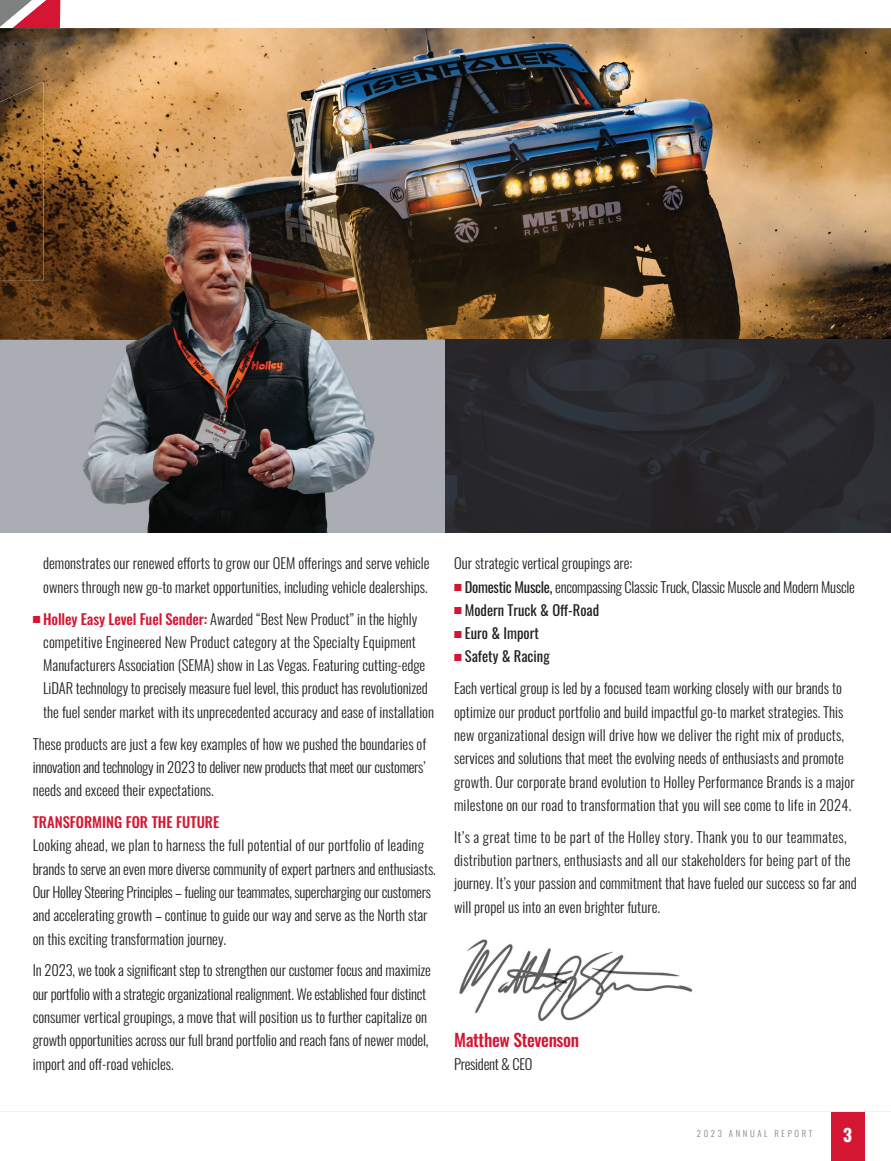
<style>
.page{position:relative;width:891px;height:1161px;background:#fff}
.page>*{position:absolute;margin:0;border:0;box-sizing:border-box;transform-origin:0 0}
.t1{font:500 17.4px "Oswald";letter-spacing:-.02em;color:#d51633}
.t2{font:700 17.4px "Oswald";color:#fff}
.t3{font:300 14.55px/23.2px "Oswald";color:#231f20}
.t4{font:300 14.55px/23.2px "Oswald";letter-spacing:-.02em;color:#231f20}
.t5{font:500 14.55px "Oswald";color:#d51633}
.t6{font:300 8.7px "Oswald";letter-spacing:.3em;color:#7f8080}
.s1{font-weight:500;color:#d51633}
.s2{font-weight:400}
</style>
<div class="page">
<svg style="left:0;top:0;width:60px;height:28px"></svg>
<img style="left:13px;top:2px;width:30px;height:26px">
<div style="left:0;top:340px;width:639px;height:192px;background:#aaadb4"></div>
<img style="left:0;top:28px;width:891px;height:312px">
<img style="left:445px;top:340px;width:446px;height:192px">
<img style="left:75px;top:189px;width:303px;height:343px">
<img style="left:459px;top:939px;width:234px;height:83px">
<img style="left:0;top:82px;width:43px;height:198px">
<div style="left:831px;top:1111px;width:34px;height:50px;background:#d51633"></div>
<hr style="left:0;top:1111px;width:891px;height:1px;background:#f1f2ef">
<p class="t3" style="left:43px;top:553px;width:388px">demonstrates our renewed efforts to grow our OEM offerings and serve vehicle owners through new go-to market opportunities, including vehicle dealerships.</p>
<p class="t3" style="left:43px;top:608px;width:392px"><span class="s1">Holley Easy Level Fuel Sender:</span> Awarded “Best New Product” in the highly competitive Engineered New Product category at the Specialty Equipment Manufacturers Association (SEMA) show in Las Vegas. Featuring cutting-edge LiDAR technology to precisely measure fuel level, this product has revolutionized the fuel sender market with its unprecedented accuracy and ease of installation</p>
<p class="t3" style="left:33px;top:733px;width:395px;text-align:justify">These products are just a few key examples of how we pushed the boundaries of innovation and technology in 2023 to deliver new products that meet our customers’ needs and exceed their expectations.</p>
<p class="t5" style="left:33px;top:816px;width:188px">TRANSFORMING FOR THE FUTURE</p>
<p class="t3" style="left:33px;top:835px;width:405px">Looking ahead, we plan to harness the full potential of our portfolio of leading brands to serve an even more diverse community of expert partners and enthusiasts.<br>Our Holley Steering Principles – fueling our teammates, supercharging our customers and accelerating growth – continue to guide our way and serve as the North star on this exciting transformation journey.</p>
<p class="t3" style="left:33px;top:960px;width:400px">In 2023, we took a significant step to strengthen our customer focus and maximize our portfolio with a strategic organizational realignment. We established four distinct consumer vertical groupings, a move that will position us to further capitalize on growth opportunities across our full brand portfolio and reach fans of newer model, import and off-road vehicles.</p>
<p class="t4" style="left:465px;top:553px;width:391px;text-indent:-11px">Our strategic vertical groupings are:<br><span class="s2">Domestic Muscle,</span> encompassing Classic Truck, Classic Muscle and Modern Muscle <span class="s2">Modern Truck &amp; Off-Road<br>Euro &amp; Import<br>Safety &amp; Racing</span></p>
<p class="t3" style="left:454px;top:678px;width:402px">Each vertical group is led by a focused team working closely with our brands to optimize our product portfolio and build impactful go-to market strategies. This new organizational design will drive how we deliver the right mix of products, services and solutions that meet the evolving needs of enthusiasts and promote growth. Our corporate brand evolution to Holley Performance Brands is a major milestone on our road to transformation that you will see come to life in 2024.</p>
<p class="t3" style="left:454px;top:826px;width:404px">It’s a great time to be part of the Holley story. Thank you to our teammates, distribution partners, enthusiasts and all our stakeholders for being part of the journey. It’s your passion and commitment that have fueled our success so far and will propel us into an even brighter future.</p>
<p class="t1" style="left:454px;top:1032px;width:127px">Matthew Stevenson</p>
<p class="t4" style="left:454px;top:1054px;width:80px">President &amp; CEO</p>
<p class="t6" style="left:697px;top:1129px;width:117px">2023 ANNUAL REPORT</p>
<p class="t2" style="left:843px;top:1126px;width:10px">3</p>
</div>
